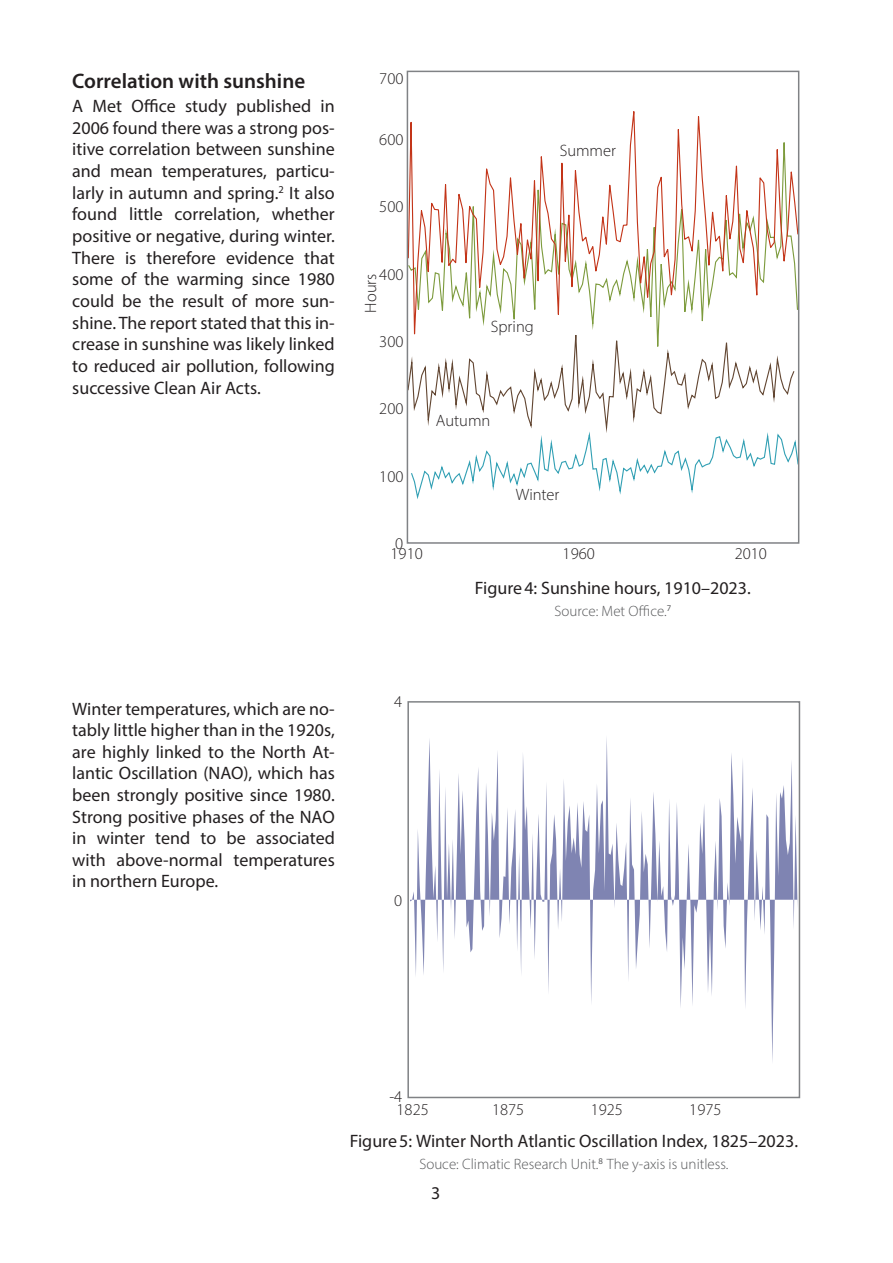
<style>
.page{position:relative;width:893px;height:1263px;background:#fff}
.page>*{position:absolute;margin:0;border:0;box-sizing:border-box;transform-origin:0 0}
.Subsection{font:600 21px "Myriad Pro";color:#231f20}
.First{font:18px/21.6px "Myriad Pro";color:#231f20;text-align:justify}
.Figure_label{font:300 16.5px "Myriad Pro";color:#231f20}
.Figure_legend{font:300 15px "Myriad Pro";color:#57585a}
</style>
<div class="page">
<svg style="left:411px;top:439px;width:385px;height:60px"></svg>
<svg style="left:410px;top:111px;width:386px;height:202px"></svg>
<svg style="left:410px;top:313px;width:385px;height:126px"></svg>
<div style="left:407px;top:71px;width:392px;height:473px;border:2px solid #808285"></div>
<svg style="left:410px;top:738px;width:387px;height:324px"></svg>
<div style="left:407px;top:701px;width:393px;height:397px;border:2px solid #808285"></div>
<p class="Subsection" style="left:72px;top:68px;width:234px">Correlation with sunshine</p>
<p class="First" style="left:72px;top:95px;width:264px">A Met Office study published in 2006 found there was a strong pos&shy;itive correlation between sunshine and mean temperatures, particu&shy;larly in autumn and spring.<sup>2</sup> It also found little correlation, whether positive or negative, during winter.<br>There is therefore evidence that some of the warming since 1980 could be the result of more sun&shy;shine. The report stated that this in&shy;crease in sunshine was likely linked to reduced air pollution, following successive Clean Air Acts.</p>
<p class="Figure_label" style="left:379px;top:68px;width:26px">700</p>
<p class="Figure_label" style="left:379px;top:130px;width:26px">600</p>
<p class="Figure_label" style="left:379px;top:197px;width:26px">500</p>
<p class="Figure_label" style="left:379px;top:264px;width:26px">400</p>
<p class="Figure_label" style="left:361px;top:313px;width:40px;rotate:-90deg">Hours</p>
<p class="Figure_label" style="left:379px;top:332px;width:26px">300</p>
<p class="Figure_label" style="left:379px;top:399px;width:26px">200</p>
<p class="Figure_label" style="left:379px;top:466px;width:26px">100</p>
<p class="Figure_label" style="left:560px;top:141px;width:58px">Summer</p>
<p class="Figure_label" style="left:491px;top:317px;width:45px">Spring</p>
<p class="Figure_label" style="left:436px;top:411px;width:56px">Autumn</p>
<p class="Figure_label" style="left:516px;top:485px;width:45px">Winter</p>
<p class="Figure_label" style="left:395px;top:534px;width:10px">0</p>
<p class="Figure_label" style="left:391px;top:543px;width:34px">1910</p>
<p class="Figure_label" style="left:563px;top:543px;width:34px">1960</p>
<p class="Figure_label" style="left:735px;top:543px;width:34px">2010</p>
<p class="First" style="left:475px;top:577px;width:277px">Figure4: Sunshine hours, 1910–2023.</p>
<p class="Figure_legend" style="left:554px;top:602px;width:118px">Source: Met Office.<sup>7</sup></p>
<p class="First" style="left:72px;top:697px;width:264px">Winter temperatures, which are no&shy;tably little higher than in the 1920s, are highly linked to the North At&shy;lantic Oscillation (NAO), which has been strongly positive since 1980.<br>Strong positive phases of the NAO in winter tend to be associated with above-normal temperatures in northern Europe.</p>
<p class="Figure_label" style="left:394px;top:691px;width:10px">4</p>
<p class="Figure_label" style="left:394px;top:890px;width:10px">0</p>
<p class="Figure_label" style="left:389px;top:1086px;width:14px">-4</p>
<p class="Figure_label" style="left:397px;top:1100px;width:34px">1825</p>
<p class="Figure_label" style="left:492px;top:1100px;width:34px">1875</p>
<p class="Figure_label" style="left:591px;top:1100px;width:34px">1925</p>
<p class="Figure_label" style="left:689px;top:1100px;width:34px">1975</p>
<p class="First" style="left:350px;top:1129px;width:450px">Figure5: Winter North Atlantic Oscillation Index, 1825–2023.</p>
<p class="Figure_legend" style="left:419px;top:1155px;width:311px">Souce: Climatic Research Unit.<sup>8</sup> The y-axis is unitless.</p>
<p class="First" style="left:431px;top:1182px;width:11px">3</p>
</div>
